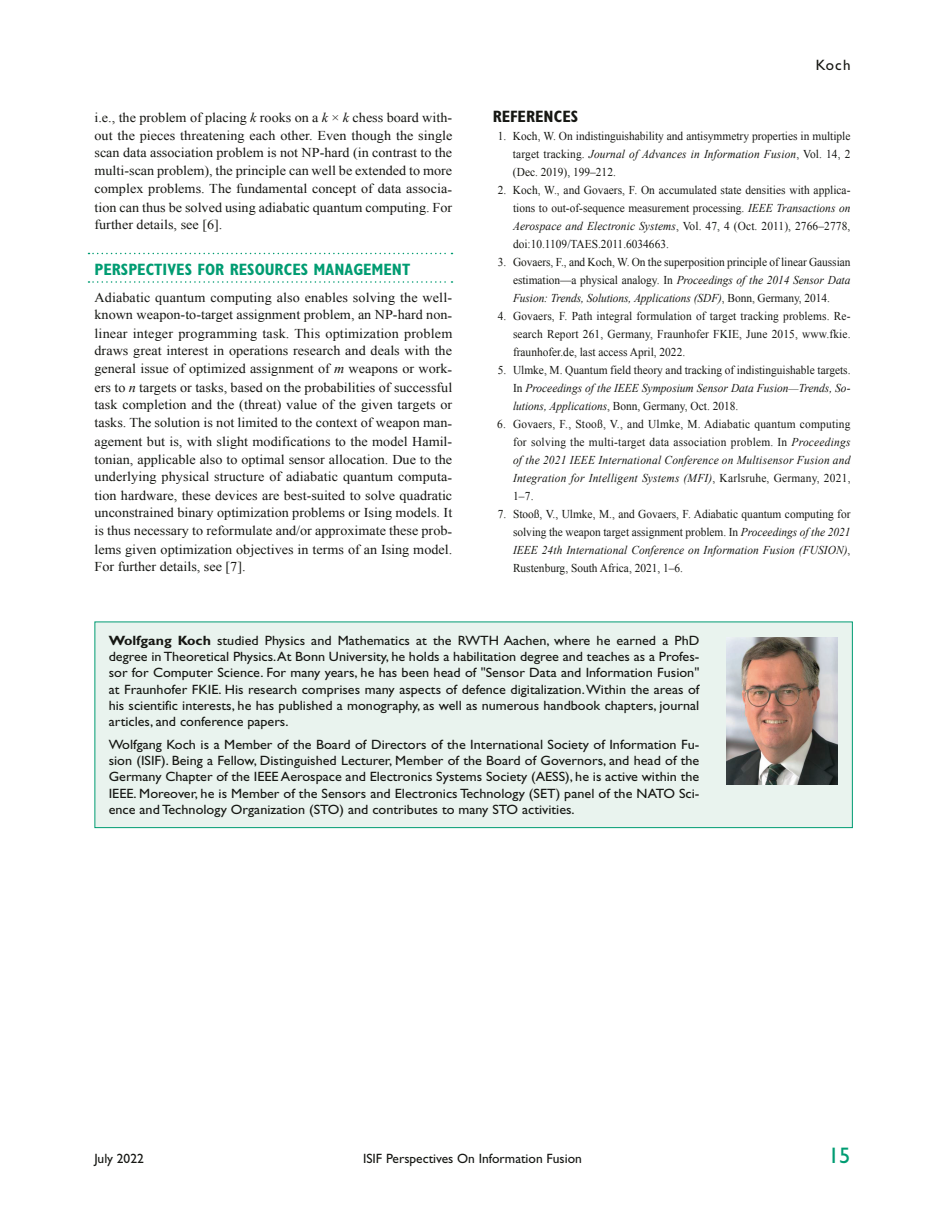
<style>
.page{position:relative;width:945px;height:1215px;background:#fff}
.page>*{position:absolute;margin:0;border:0;box-sizing:border-box;transform-origin:0 0}
.t1{font:22.5px "Gill Sans Std";color:#009c72}
.t2{font:700 condensed 16.5px "Gill Sans Std";color:#009c72}
.t3{font:700 condensed 16.5px "Gill Sans Std";color:#161713}
.t4{font:15px "Gill Sans Std";color:#161713}
.t5{font:13.5px/18px "Times New Roman";color:#161713;text-align:justify;scale:1.05 1}
.t6{font:13.5px/16.2px "Gill Sans Std";color:#161713;text-align:justify;scale:1.05 1}
.t7{font:13.5px "Gill Sans Std";color:#161713}
.t8{font:12px/18px "Times New Roman";color:#161713;text-align:justify;scale:.95 1}
.s1{font-style:italic}
.s2{font-weight:700}
</style>
<div class="page">
<svg style="left:88px;top:253px;width:365px;height:1px"></svg>
<svg style="left:88px;top:281px;width:365px;height:2px"></svg>
<div style="left:95px;top:622px;width:757px;height:206px;background:#e9f3ee"></div>
<div style="left:94px;top:622px;width:759px;height:206px;border:1px solid #009c72"></div>
<img style="left:726px;top:637px;width:111px;height:148px">
<p class="t5" style="left:94px;top:108px;width:342px">i.e., the problem of placing <span class="s1">k</span> rooks on a <span class="s1">k</span> × <span class="s1">k</span> chess board with&shy;out the pieces threatening each other. Even though the single scan data association problem is not NP-hard (in contrast to the multi-scan problem), the principle can well be extended to more complex problems. The fundamental concept of data associa&shy;tion can thus be solved using adiabatic quantum computing. For further details, see [6].</p>
<h2 class="t2" style="left:94px;top:259px;width:317px">PERSPECTIVES FOR RESOURCES MANAGEMENT</h2>
<p class="t5" style="left:94px;top:288px;width:342px">Adiabatic quantum computing also enables solving the well&shy;known weapon-to-target assignment problem, an NP-hard non&shy;linear integer programming task. This optimization problem draws great interest in operations research and deals with the general issue of optimized assignment of <span class="s1">m</span> weapons or work&shy;ers to <span class="s1">n</span> targets or tasks, based on the probabilities of successful task completion and the (threat) value of the given targets or tasks. The solution is not limited to the context of weapon man&shy;agement but is, with slight modifications to the model Hamil&shy;tonian, applicable also to optimal sensor allocation. Due to the underlying physical structure of adiabatic quantum computa&shy;tion hardware, these devices are best-suited to solve quadratic unconstrained binary optimization problems or Ising models. It is thus necessary to reformulate and/or approximate these prob&shy;lems given optimization objectives in terms of an Ising model.<br>For further details, see [7].</p>
<p class="t4" style="left:816px;top:56px;width:36px">Koch</p>
<h2 class="t3" style="left:493px;top:106px;width:87px">REFERENCES</h2>
<p class="t8" style="left:513px;top:126px;width:357px;text-indent:-15px">1. Koch, W. On indistinguishability and antisymmetry properties in multiple target tracking. <span class="s1">Journal of Advances in Information Fusion</span>, Vol. 14, 2 (Dec. 2019), 199–212.</p>
<p class="t8" style="left:513px;top:180px;width:357px;text-indent:-15px">2. Koch, W., and Govaers, F. On accumulated state densities with applica&shy;tions to out-of-sequence measurement processing. <span class="s1">IEEE Transactions on Aerospace and Electronic Systems</span>, Vol. 47, 4 (Oct. 2011), 2766–2778, doi:10.1109/TAES.2011.6034663.</p>
<p class="t8" style="left:513px;top:252px;width:357px;text-indent:-15px">3. Govaers, F., and Koch, W. On the superposition principle of linear Gaussian estimation—a physical analogy. In <span class="s1">Proceedings of the 2014 Sensor Data Fusion: Trends, Solutions, Applications (SDF)</span>, Bonn, Germany, 2014.</p>
<p class="t8" style="left:513px;top:306px;width:357px;text-indent:-15px">4. Govaers, F. Path integral formulation of target tracking problems. Re&shy;search Report 261, Germany, Fraunhofer FKIE, June 2015, www.fkie. fraunhofer.de, last access April, 2022.</p>
<p class="t8" style="left:513px;top:360px;width:357px;text-indent:-15px">5. Ulmke, M. Quantum field theory and tracking of indistinguishable targets.<br>In <span class="s1">Proceedings of the IEEE Symposium Sensor Data Fusion—Trends, So&shy;lutions, Applications</span>, Bonn, Germany, Oct. 2018.</p>
<p class="t8" style="left:513px;top:414px;width:357px;text-indent:-16px">6. Govaers, F., Stooß, V., and Ulmke, M. Adiabatic quantum computing for solving the multi-target data association problem. In <span class="s1">Proceedings of the 2021 IEEE International Conference on Multisensor Fusion and Integration for Intelligent Systems (MFI)</span>, Karlsruhe, Germany, 2021, 1–7.</p>
<p class="t8" style="left:513px;top:504px;width:357px;text-indent:-15px">7. Stooß, V., Ulmke, M., and Govaers, F. Adiabatic quantum computing for solving the weapon target assignment problem. In <span class="s1">Proceedings of the 2021<br>IEEE 24th International Conference on Information Fusion (FUSION)</span>, Rustenburg, South Africa, 2021, 1–6.</p>
<p class="t6" style="left:109px;top:632px;width:564px"><span class="s2">Wolfgang Koch</span> studied Physics and Mathematics at the RWTH Aachen, where he earned a PhD degree in Theoretical Physics. At Bonn University, he holds a habilitation degree and teaches as a Profes&shy;sor for Computer Science. For many years, he has been head of "Sensor Data and Information Fusion" at Fraunhofer FKIE. His research comprises many aspects of defence digitalization. Within the areas of his scientific interests, he has published a monography, as well as numerous handbook chapters, journal articles, and conference papers.</p>
<p class="t6" style="left:109px;top:736px;width:564px">Wolfgang Koch is a Member of the Board of Directors of the International Society of Information Fu&shy;sion (ISIF). Being a Fellow, Distinguished Lecturer, Member of the Board of Governors, and head of the Germany Chapter of the IEEE Aerospace and Electronics Systems Society (AESS), he is active within the IEEE. Moreover, he is Member of the Sensors and Electronics Technology (SET) panel of the NATO Sci&shy;ence and Technology Organization (STO) and contributes to many STO activities.</p>
<p class="t7" style="left:94px;top:1151px;width:51px">July 2022</p>
<p class="t7" style="left:363px;top:1151px;width:221px">ISIF Perspectives On Information Fusion</p>
<h1 class="t1" style="left:828px;top:1142px;width:24px">15</h1>
</div>
